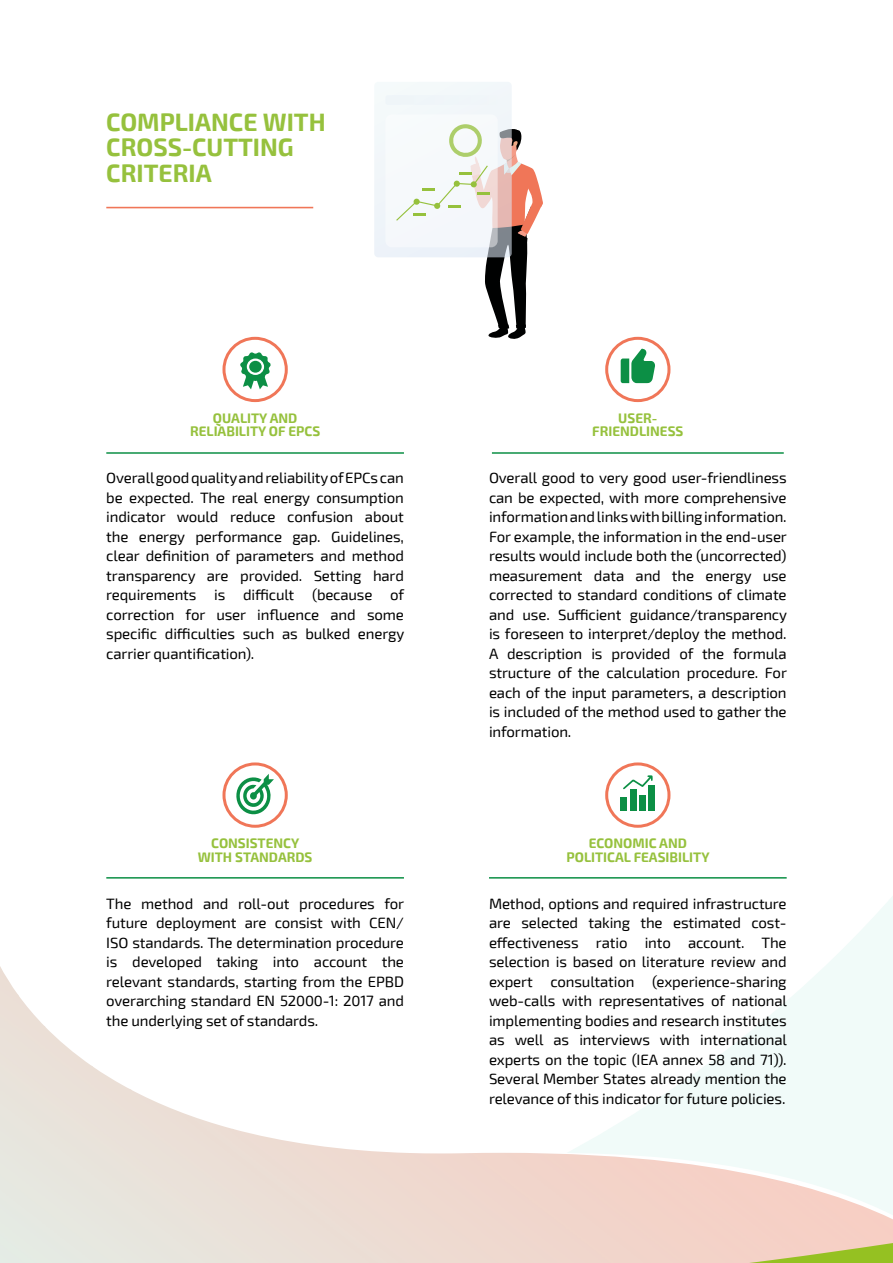
<style>
.page{position:relative;width:893px;height:1263px;background:#fff}
.page>*{position:absolute;margin:0;border:0;box-sizing:border-box;transform-origin:0 0}
.TITEL{font:700 24.6px/25.3px "Exo 2";color:#96c13d}
.BROOD{font:15px/19.5px "Exo 2";letter-spacing:-.01em;color:#000;text-align:justify}
.TITEL-2{font:700 13.5px/13.5px "Exo 2";color:#96c13d;text-align:center}
</style>
<div class="page">
<svg style="left:410px;top:932px;width:483px;height:331px"></svg>
<img style="left:409px;top:1153px;width:389px;height:32px">
<img style="left:91px;top:1065px;width:41px;height:25px">
<img style="left:0;top:996px;width:46px;height:31px">
<img style="left:0;top:966px;width:19px;height:30px">
<svg style="left:628px;top:1168px;width:265px;height:95px;background:#efd6c5"></svg>
<hr style="left:106px;top:207px;width:207px;height:1px;background:#f07658">
<svg style="left:374px;top:82px;width:169px;height:257px"></svg>
<div style="left:222px;top:337px;width:66px;height:65px;border:3px solid #f07658;border-radius:50%"></div>
<svg style="left:240px;top:352px;width:31px;height:37px"></svg>
<div style="left:249px;top:361px;width:13px;height:12px;background:#0c8f45;border-radius:50%"></div>
<div style="left:605px;top:762px;width:65px;height:66px;border:3px solid #f07658;border-radius:50%"></div>
<svg style="left:607px;top:338px;width:62px;height:63px"></svg>
<div style="left:605px;top:337px;width:65px;height:65px;border:3px solid #f07658;border-radius:50%"></div>
<svg style="left:224px;top:764px;width:62px;height:62px"></svg>
<div style="left:222px;top:762px;width:66px;height:66px;border:3px solid #f07658;border-radius:50%"></div>
<hr style="left:106px;top:452px;width:298px;height:2px;background:#0c8f45">
<hr style="left:106px;top:877px;width:298px;height:1px;background:#0c8f45">
<hr style="left:492px;top:452px;width:292px;height:2px;background:#0c8f45">
<hr style="left:489px;top:877px;width:298px;height:1px;background:#0c8f45">
<svg style="left:621px;top:349px;width:34px;height:34px"></svg>
<svg style="left:235px;top:774px;width:39px;height:42px"></svg>
<div style="left:649px;top:785px;width:6px;height:25px;background:#0c8f45"></div>
<div style="left:630px;top:789px;width:6px;height:22px;background:#0c8f45"></div>
<div style="left:639px;top:795px;width:7px;height:16px;background:#0c8f45"></div>
<div style="left:621px;top:797px;width:6px;height:14px;background:#0c8f45"></div>
<svg style="left:623px;top:775px;width:30px;height:14px"></svg>
<p class="TITEL" style="left:106px;top:108px;width:221px">COMPLIANCE WITH<br>CROSS-CUTTING<br>CRITERIA</p>
<p class="TITEL-2" style="left:190px;top:411px;width:132px">QUALITY AND<br>RELIABILITY OF EPCS</p>
<p class="BROOD" style="left:106px;top:467px;width:299px">Overall good quality and reliability of EPCs can be expected. The real energy consumption indicator would reduce confusion about the energy performance gap. Guidelines, clear definition of parameters and method transparency are provided. Setting hard requirements is difficult (because of correction for user influence and some specific difficulties such as bulked energy carrier quantification).</p>
<p class="TITEL-2" style="left:198px;top:836px;width:116px">CONSISTENCY<br>WITH STANDARDS</p>
<p class="BROOD" style="left:106px;top:893px;width:299px">The method and roll-out procedures for future deployment are consist with CEN/ ISO standards. The determination procedure is developed taking into account the relevant standards, starting from the EPBD overarching standard EN 52000-1: 2017 and the underlying set of standards.</p>
<p class="TITEL-2" style="left:592px;top:411px;width:93px">USER-<br>FRIENDLINESS</p>
<p class="BROOD" style="left:489px;top:467px;width:299px">Overall good to very good user-friendliness can be expected, with more comprehensive information and links with billing information.<br>For example, the information in the end-user results would include both the (uncorrected) measurement data and the energy use corrected to standard conditions of climate and use. Sufficient guidance/transparency is foreseen to interpret/deploy the method.<br>A description is provided of the formula structure of the calculation procedure. For each of the input parameters, a description is included of the method used to gather the information.</p>
<p class="TITEL-2" style="left:566px;top:836px;width:145px">ECONOMIC AND<br>POLITICAL FEASIBILITY</p>
<p class="BROOD" style="left:489px;top:893px;width:300px">Method, options and required infrastructure are selected taking the estimated cost&shy;effectiveness ratio into account. The selection is based on literature review and expert consultation (experience-sharing web-calls with representatives of national implementing bodies and research institutes as well as interviews with international experts on the topic (IEA annex 58 and 71)).<br>Several Member States already mention the relevance of this indicator for future policies.</p>
</div>
